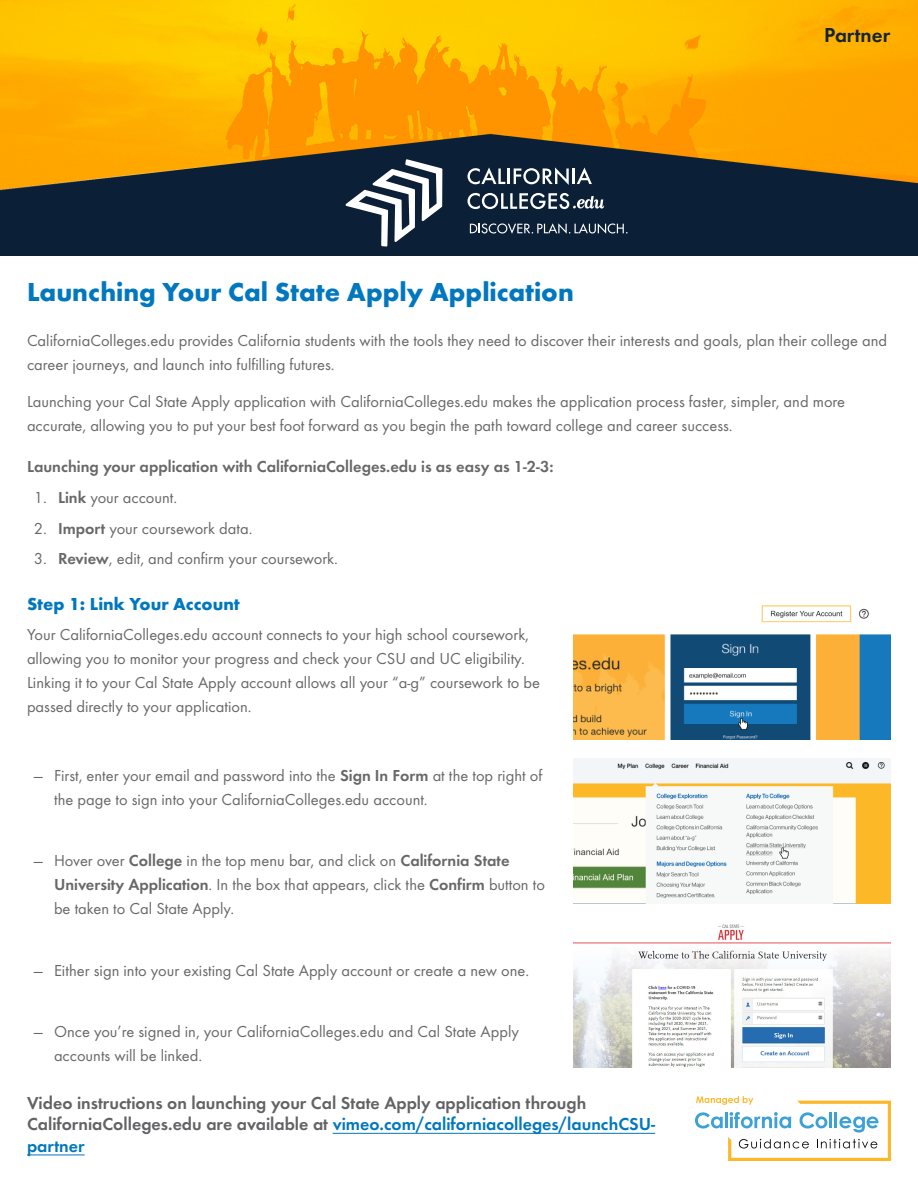
<style>
.page{position:relative;width:918px;height:1188px;background:#fff}
.page>*{position:absolute;margin:0;border:0;box-sizing:border-box;transform-origin:0 0}
.Headers{font:700 27px "Futura EF";color:#0077bf}
.Body{font:600 21px "Futura EFCE";color:#142334}
.Body-2{font:600 18px/21.6px "Futura EFCE";color:#636366}
.Headers-2{font:700 18px "Futura EF";color:#0077bf}
.Body-3{font:16.5px/24px "Futura EF";color:#696768}
.Body-4{font:600 16.5px "Futura EFCE";color:#696768}
.s1{font-family:"Futura EFCE";font-weight:600}
.s2{color:#0077bf}
</style>
<div class="page">
<img style="left:573px;top:759px;width:318px;height:144px">
<img style="left:573px;top:605px;width:318px;height:135px">
<img style="left:574px;top:924px;width:317px;height:143px">
<img style="left:0;top:0;width:918px;height:256px">
<svg style="left:346px;top:159px;width:96px;height:88px"></svg>
<svg style="left:468px;top:167px;width:101px;height:18px"></svg>
<hr style="left:572px;top:168px;width:3px;height:16px;background:#fff">
<svg style="left:577px;top:168px;width:15px;height:16px"></svg>
<svg style="left:468px;top:193px;width:136px;height:16px"></svg>
<svg style="left:470px;top:223px;width:158px;height:11px;background:#4a596a"></svg>
<svg style="left:695px;top:1096px;width:196px;height:65px"></svg>
<hr style="left:333px;top:1133px;width:322px;height:1px;background:#0077bf">
<hr style="left:27px;top:1155px;width:58px;height:1px;background:#0077bf">
<p class="Body" style="left:824px;top:21px;width:68px">Partner</p>
<p class="Headers" style="left:27px;top:276px;width:548px">Launching Your Cal State Apply Application</p>
<p class="Body-3" style="left:27px;top:328px;width:862px">CaliforniaColleges.edu provides California students with the tools they need to discover their interests and goals, plan their college and career journeys, and launch into fulfilling futures.</p>
<p class="Body-3" style="left:27px;top:390px;width:820px">Launching your Cal State Apply application with CaliforniaColleges.edu makes the application process faster, simpler, and more accurate, allowing you to put your best foot forward as you begin the path toward college and career success.</p>
<p class="Body-4" style="left:27px;top:456px;width:528px">Launching your application with CaliforniaColleges.edu is as easy as 1-2-3:</p>
<p class="Body-3" style="left:34px;top:485px;width:145px">1. <span class="s1">Link</span> your account.</p>
<p class="Body-3" style="left:34px;top:516px;width:220px">2. <span class="s1">Import</span> your coursework data.</p>
<p class="Body-3" style="left:34px;top:547px;width:306px">3. <span class="s1">Review</span>, edit, and confirm your coursework.</p>
<p class="Headers-2" style="left:27px;top:593px;width:214px">Step 1: Link Your Account</p>
<p class="Body-3" style="left:27px;top:623px;width:515px">Your CaliforniaColleges.edu account connects to your high school coursework, allowing you to monitor your progress and check your CSU and UC eligibility.<br>Linking it to your Cal State Apply account allows all your “a-g” coursework to be passed directly to your application.</p>
<p class="Body-3" style="left:54px;top:763px;width:490px;text-indent:-20px">— First, enter your email and password into the <span class="s1">Sign In Form</span> at the top right of the page to sign into your CaliforniaColleges.edu account.</p>
<p class="Body-3" style="left:54px;top:849px;width:492px;text-indent:-20px">— Hover over <span class="s1">College</span> in the top menu bar, and click on <span class="s1">California State<br>University Application</span>. In the box that appears, click the <span class="s1">Confirm</span> button to be taken to Cal State Apply.</p>
<p class="Body-3" style="left:34px;top:958px;width:497px">— Either sign into your existing Cal State Apply account or create a new one.</p>
<p class="Body-3" style="left:54px;top:1020px;width:467px;text-indent:-20px">— Once you’re signed in, your CaliforniaColleges.edu and Cal State Apply accounts will be linked.</p>
<p class="Body-2" style="left:27px;top:1092px;width:630px">Video instructions on launching your Cal State Apply application through<br>CaliforniaColleges.edu are available at <span class="s2">vimeo.com/californiacolleges/launchCSU&shy;partner</span></p>
</div>
